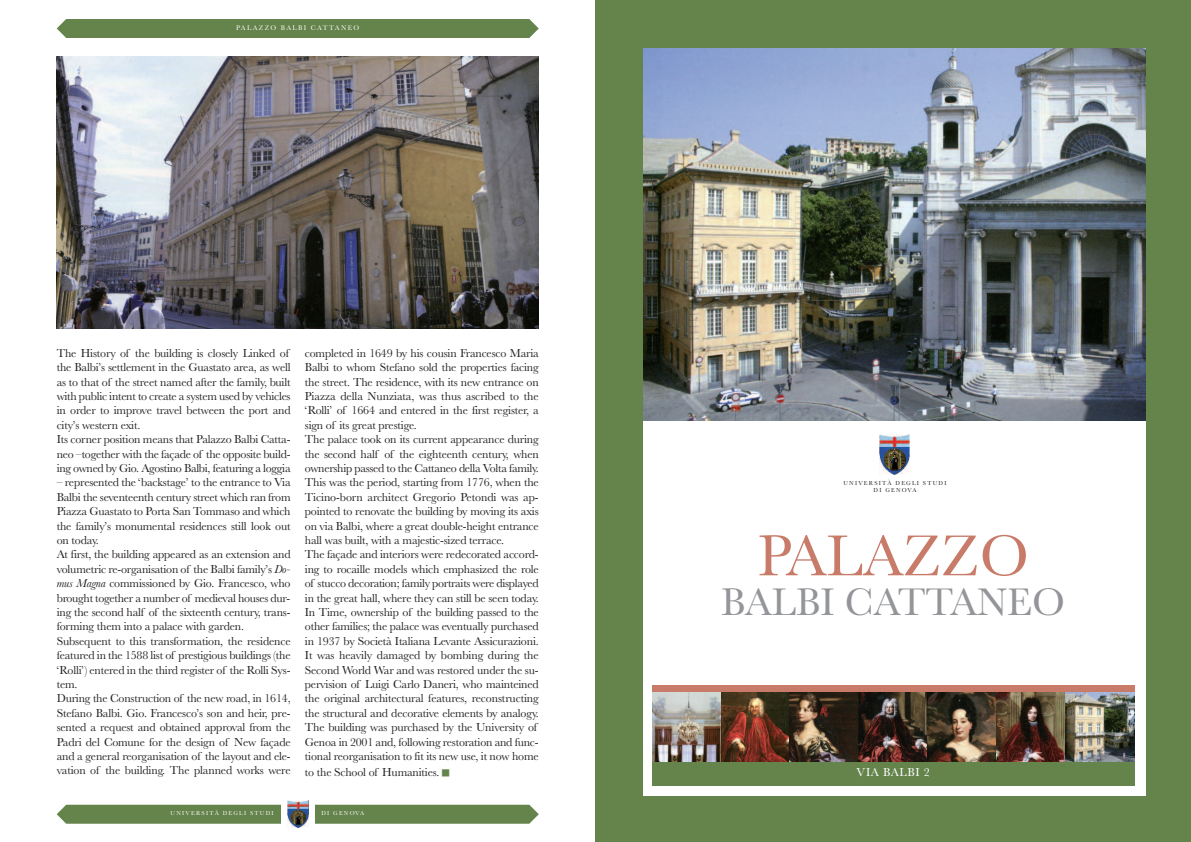
<style>
.page{position:relative;width:1191px;height:842px;background:#fff}
.page>*{position:absolute;margin:0;border:0;box-sizing:border-box;transform-origin:0 0}
.t1{font:60px "Baskerville";color:#c97b69}
.t2{font:40px "Baskerville";color:#939598}
.t3{font:12px/14.4px "Baskerville";letter-spacing:-.015em;color:#231f20}
.t4{font:12px "Baskerville";letter-spacing:.05em;color:#fff}
.t5{font:7px "Baskerville";letter-spacing:.2em;color:#fff}
.t6{font:6px/7.2px "Baskerville";letter-spacing:.2em;color:#231f20;text-align:center}
.t7{font:6px "Baskerville";letter-spacing:.2em;color:#fff}
.s1{font-style:italic}
.s2{font-family:"Menlo";font-weight:700;font-style:italic;color:#65844c}
</style>
<div class="page">
<div style="left:595px;top:0;width:596px;height:842px;background:#65844c"></div>
<div style="left:643px;top:48px;width:502px;height:747px;background:#fff"></div>
<img style="left:643px;top:48px;width:502px;height:373px">
<div style="left:652px;top:762px;width:482px;height:23px;background:#65844c"></div>
<div style="left:652px;top:685px;width:482px;height:8px;background:#c97b69"></div>
<img style="left:652px;top:693px;width:69px;height:69px">
<img style="left:721px;top:693px;width:69px;height:69px">
<img style="left:790px;top:693px;width:68px;height:69px">
<img style="left:858px;top:693px;width:69px;height:69px">
<svg style="left:927px;top:693px;width:69px;height:69px;background:#5a4a38"></svg>
<img style="left:996px;top:693px;width:69px;height:69px">
<img style="left:1065px;top:693px;width:69px;height:69px">
<img style="left:879px;top:435px;width:30px;height:39px">
<div style="left:57px;top:19px;width:482px;height:19px;background:#65844c"></div>
<svg style="left:57px;top:805px;width:482px;height:19px;background:#6a8852"></svg>
<div style="left:281px;top:785px;width:34px;height:52px;background:#fff"></div>
<img style="left:287px;top:800px;width:21px;height:27px">
<img style="left:57px;top:57px;width:482px;height:272px">
<p class="t5" style="left:236px;top:23px;width:124px">PALAZZO BALBI CATTANEO</p>
<p class="t3" style="left:57px;top:345px;width:235px">The History of the building is closely Linked of the Balbi’s settlement in the Guastato area, as well as to that of the street named after the family, built with public intent to create a system used by vehicles in order to improve travel between the port and city’s western exit.<br>Its corner position means that Palazzo Balbi Catta&shy;neo –together with the façade of the opposite build&shy;ing owned by Gio. Agostino Balbi, featuring a loggia</p>
<p class="t3" style="left:57px;top:475px;width:235px">– represented the ‘backstage’ to the entrance to Via Balbi the seventeenth century street which ran from Piazza Guastato to Porta San Tommaso and which the family’s monumental residences still look out on today.<br>At first, the building appeared as an extension and volumetric re-organisation of the Balbi family’s <span class="s1">Do&shy;mus Magna</span> commissioned by Gio. Francesco, who brought together a number of medieval houses dur&shy;ing the second half of the sixteenth century, trans&shy;forming them into a palace with garden.<br>Subsequent to this transformation, the residence featured in the 1588 list of prestigious buildings (the ‘Rolli’) entered in the third register of the Rolli Sys&shy;tem.<br>During the Construction of the new road, in 1614, Stefano Balbi. Gio. Francesco’s son and heir, pre&shy;sented a request and obtained approval from the Padri del Comune for the design of New façade and a general reorganisation of the layout and ele&shy;vation of the building. The planned works were</p>
<p class="t3" style="left:305px;top:345px;width:235px">completed in 1649 by his cousin Francesco Maria Balbi to whom Stefano sold the properties facing the street. The residence, with its new entrance on Piazza della Nunziata, was thus ascribed to the ‘Rolli’ of 1664 and entered in the first register, a sign of its great prestige.<br>The palace took on its current appearance during the second half of the eighteenth century, when ownership passed to the Cattaneo della Volta family.<br>This was the period, starting from 1776, when the Ticino-born architect Gregorio Petondi was ap&shy;pointed to renovate the building by moving its axis on via Balbi, where a great double-height entrance hall was built, with a majestic-sized terrace.<br>The façade and interiors were redecorated accord&shy;ing to rocaille models which emphasized the role of stucco decoration; family portraits were displayed in the great hall, where they can still be seen today.<br>In Time, ownership of the building passed to the other families; the palace was eventually purchased in 1937 by Società Italiana Levante Assicurazioni.<br>It was heavily damaged by bombing during the Second World War and was restored under the su&shy;pervision of Luigi Carlo Daneri, who mainteined the original architectural features, reconstructing the structural and decorative elements by analogy.<br>The building was purchased by the University of Genoa in 2001 and, following restoration and func&shy;tional reorganisation to fit its new use, it now home to the School of Humanities. <span class="s2">■</span></p>
<p class="t7" style="left:171px;top:809px;width:105px">UNIVERSITÀ DEGLI STUDI</p>
<p class="t7" style="left:321px;top:809px;width:44px">DI GENOVA</p>
<p class="t6" style="left:843px;top:479px;width:105px">UNIVERSITÀ DEGLI STUDI<br>DI GENOVA</p>
<h1 class="t1" style="left:757px;top:519px;width:273px">PALAZZO</h1>
<h2 class="t2" style="left:721px;top:578px;width:345px">BALBI CATTANEO</h2>
<p class="t4" style="left:856px;top:765px;width:75px">VIA BALBI 2</p>
</div>
